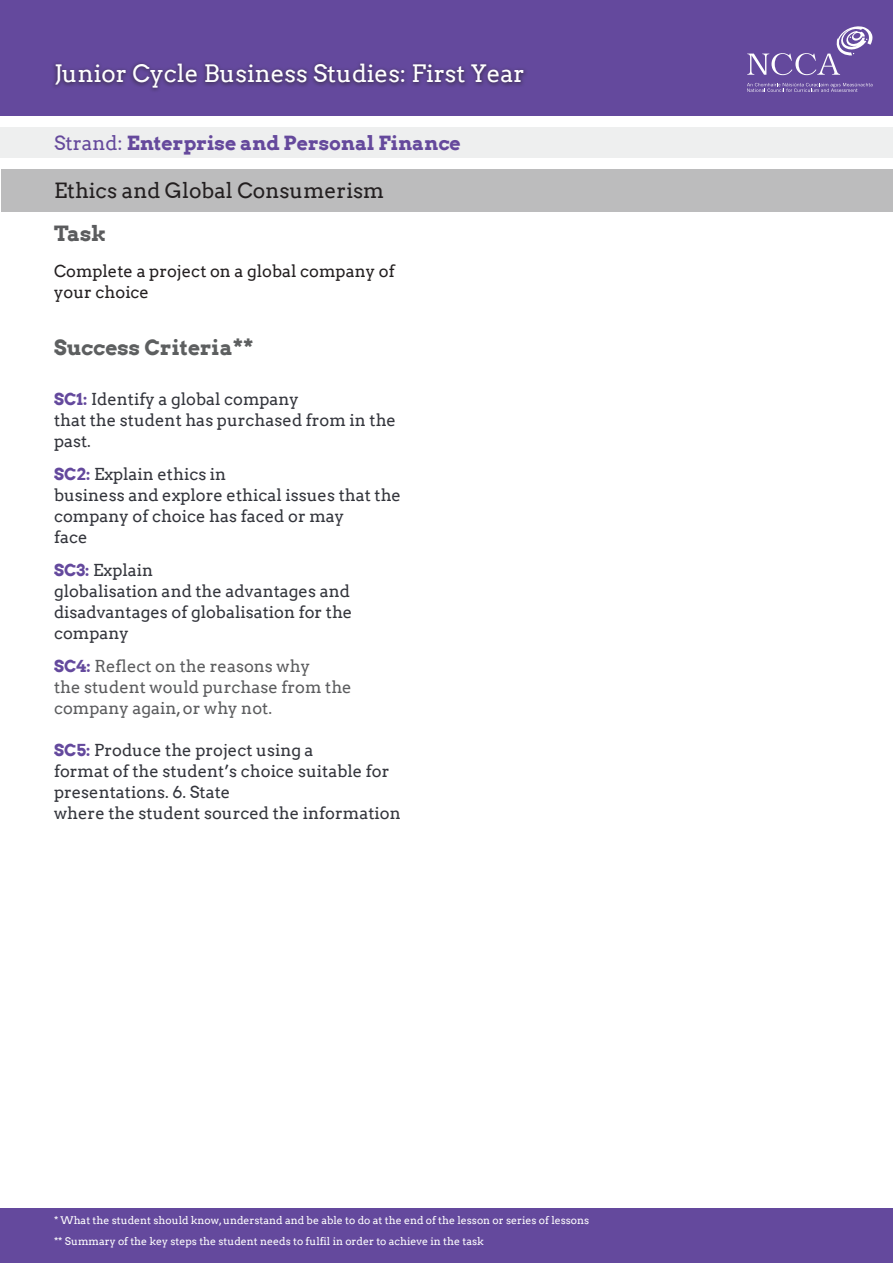
<style>
.page{position:relative;width:893px;height:1263px;background:#fff}
.page>*{position:absolute;margin:0;border:0;box-sizing:border-box;transform-origin:0 0}
.t1{font:24px "Arvo";color:#fff}
.t2{font:21px "Arvo";color:#231f20}
.t3{font:700 21px "Arvo";color:#5d5f60}
.t4{font:700 21px "Arvo";color:#5b5c5e}
.t5{font:700 19.5px "Arvo";color:#65499c}
.t6{font:16.5px/21px "Arvo";color:#33353c}
.t7{font:16.5px/21px "Arvo";color:#5b5c5e}
.t8{font:16.5px/21px "Arvo";color:#231f20}
.t9{font:10.5px "Arvo";color:#fff}
.s1{font-weight:400}
.s2{font-weight:700;color:#64499d}
</style>
<div class="page">
<div style="left:0;top:128px;width:893px;height:30px;background:#eeefef"></div>
<div style="left:0;top:0;width:893px;height:116px;background:#64499d"></div>
<div style="left:51px;top:60px;width:477px;height:33px;background:#231f20;opacity:.73"></div>
<svg style="left:747px;top:83px;width:125px;height:9px"></svg>
<svg style="left:747px;top:26px;width:125px;height:49px"></svg>
<div style="left:1px;top:169px;width:892px;height:43px;background:#bcbcbd"></div>
<div style="left:0;top:1209px;width:893px;height:54px;background:#64499d"></div>
<p class="t1" style="left:54px;top:59px;width:472px">Junior Cycle Business Studies: First Year</p>
<p class="t5" style="left:54px;top:131px;width:408px"><span class="s1">Strand:</span> Enterprise and Personal Finance</p>
<p class="t2" style="left:54px;top:178px;width:332px">Ethics and Global Consumerism</p>
<p class="t4" style="left:54px;top:221px;width:54px">Task</p>
<p class="t8" style="left:54px;top:261px;width:342px">Complete a project on a global company of your choice</p>
<p class="t3" style="left:54px;top:335px;width:201px">Success Criteria**</p>
<p class="t6" style="left:54px;top:388px;width:247px"><span class="s2">SC1:</span> Identify a global company</p>
<p class="t6" style="left:54px;top:409px;width:344px">that the student has purchased from in the past.</p>
<p class="t6" style="left:54px;top:463px;width:174px"><span class="s2">SC2:</span> Explain ethics in</p>
<p class="t6" style="left:54px;top:484px;width:349px">business and explore ethical issues that the company of choice has faced or may</p>
<p class="t6" style="left:54px;top:526px;width:35px">face</p>
<p class="t6" style="left:54px;top:559px;width:101px"><span class="s2">SC3:</span> Explain</p>
<p class="t6" style="left:54px;top:580px;width:300px">globalisation and the advantages and disadvantages of globalisation for the</p>
<p class="t6" style="left:54px;top:622px;width:76px">company</p>
<p class="t7" style="left:54px;top:655px;width:258px"><span class="s2">SC4:</span> Reflect on the reasons why</p>
<p class="t7" style="left:54px;top:676px;width:299px">the student would purchase from the company again, or why not.</p>
<p class="t6" style="left:54px;top:739px;width:261px"><span class="s2">SC5:</span> Produce the project using a</p>
<p class="t6" style="left:54px;top:760px;width:337px">format of the student’s choice suitable for presentations. 6. State</p>
<p class="t6" style="left:54px;top:802px;width:348px">where the student sourced the information</p>
<p class="t9" style="left:54px;top:1214px;width:537px">* What the student should know, understand and be able to do at the end of the lesson or series of lessons</p>
<p class="t9" style="left:54px;top:1235px;width:431px">** Summary of the key steps the student needs to fulfil in order to achieve in the task</p>
</div>
